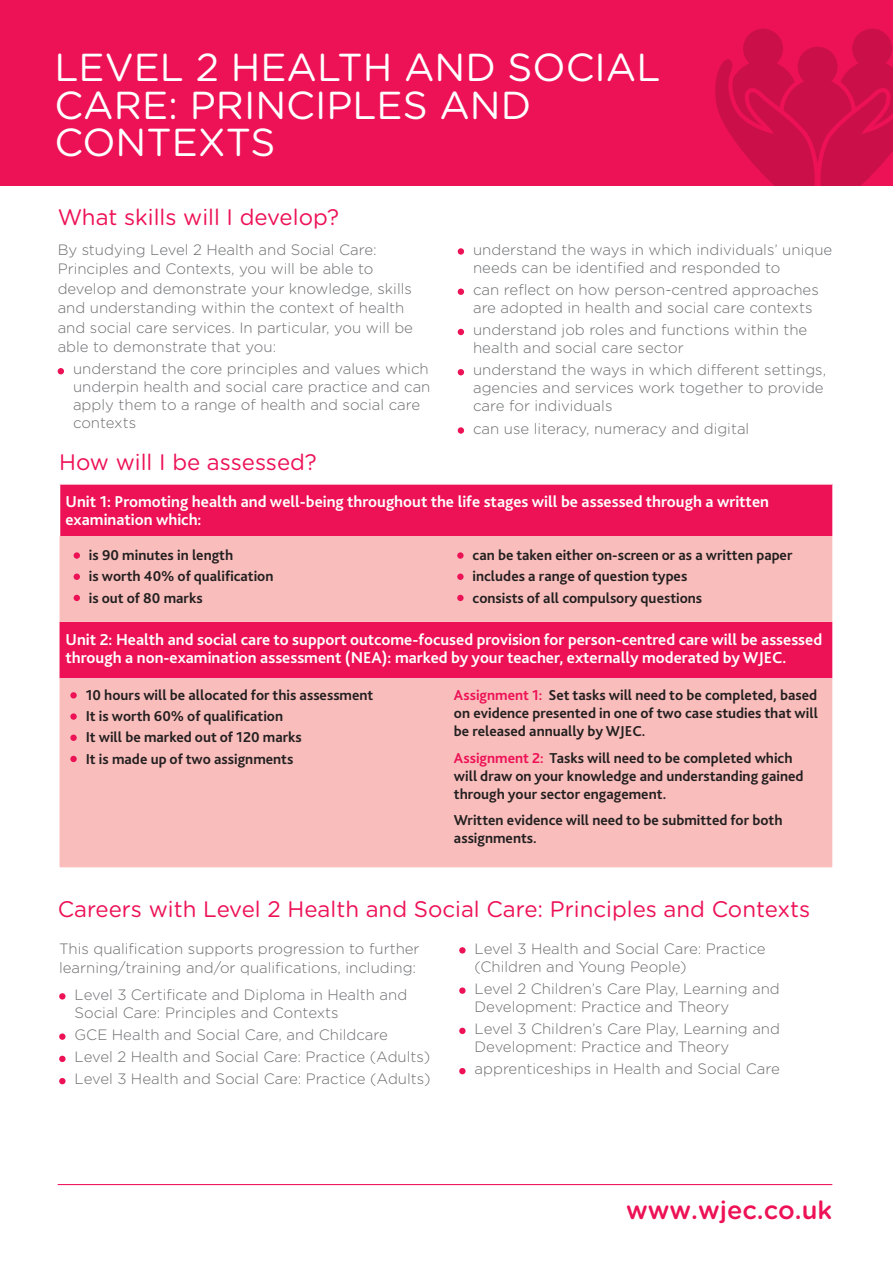
<style>
.page{position:relative;width:893px;height:1263px;background:#fff}
.page>*{position:absolute;margin:0;border:0;box-sizing:border-box;transform-origin:0 0}
.t1{font:39px/37.5px "Gotham Rounded";color:#fff}
.t2{font:500 25.35px "Gotham Rounded";color:#ed1156}
.t3{font:22.5px "Gotham Rounded";color:#ed1156}
.t4{font:700 16.5px/18px "Bliss 2";color:#fff}
.t5{font:300 15px/18px "Gotham Rounded";color:#6c6d70}
.t6{font:700 15px/21.1px "Bliss 2";color:#231f20}
.s1{color:#ed1156}
</style>
<div class="page">
<div style="left:0;top:0;width:893px;height:186px;background:#ed1156"></div>
<div style="left:60px;top:485px;width:772px;height:51px;background:#ed1156"></div>
<svg style="left:60px;top:536px;width:772px;height:331px;background:#f6a0aa"></svg>
<div style="left:59px;top:993px;width:7px;height:6px;background:#ed1156;border-radius:50%"></div>
<div style="left:59px;top:1033px;width:7px;height:7px;background:#ed1156;border-radius:50%"></div>
<div style="left:59px;top:1056px;width:7px;height:6px;background:#ed1156;border-radius:50%"></div>
<div style="left:59px;top:1078px;width:7px;height:6px;background:#ed1156;border-radius:50%"></div>
<div style="left:459px;top:947px;width:7px;height:6px;background:#ed1156;border-radius:50%"></div>
<div style="left:459px;top:987px;width:7px;height:7px;background:#ed1156;border-radius:50%"></div>
<div style="left:459px;top:1028px;width:7px;height:6px;background:#ed1156;border-radius:50%"></div>
<div style="left:459px;top:1068px;width:7px;height:6px;background:#ed1156;border-radius:50%"></div>
<svg style="left:58px;top:368px;width:6px;height:6px"></svg>
<div style="left:458px;top:248px;width:6px;height:7px;background:#ed1156;border-radius:50%"></div>
<svg style="left:458px;top:289px;width:6px;height:6px"></svg>
<svg style="left:458px;top:329px;width:6px;height:6px"></svg>
<svg style="left:458px;top:369px;width:6px;height:6px"></svg>
<div style="left:458px;top:427px;width:6px;height:7px;background:#ed1156;border-radius:50%"></div>
<hr style="left:58px;top:1184px;width:774px;height:1px;background:#ed1156">
<div style="left:74px;top:552px;width:6px;height:7px;background:#ed1156;border-radius:50%"></div>
<div style="left:74px;top:573px;width:6px;height:7px;background:#ed1156;border-radius:50%"></div>
<svg style="left:74px;top:595px;width:6px;height:6px"></svg>
<svg style="left:457px;top:552px;width:7px;height:7px"></svg>
<div style="left:457px;top:573px;width:7px;height:7px;background:#ed1156;border-radius:50%"></div>
<div style="left:457px;top:595px;width:7px;height:6px;background:#ed1156;border-radius:50%"></div>
<div style="left:70px;top:692px;width:7px;height:6px;background:#ed1156;border-radius:50%"></div>
<svg style="left:70px;top:713px;width:7px;height:7px"></svg>
<div style="left:70px;top:734px;width:7px;height:7px;background:#ed1156;border-radius:50%"></div>
<div style="left:70px;top:756px;width:7px;height:6px;background:#ed1156;border-radius:50%"></div>
<svg style="left:715px;top:29px;width:178px;height:157px"></svg>
<h1 class="t1" style="left:54px;top:47px;width:608px">LEVEL 2 HEALTH AND SOCIAL<br>CARE: PRINCIPLES AND<br>CONTEXTS</h1>
<h3 class="t3" style="left:58px;top:201px;width:283px">What skills will I develop?</h3>
<p class="t5" style="left:58px;top:239px;width:357px;line-height:19.5px">By studying Level 2 Health and Social Care:<br>Principles and Contexts, you will be able to develop and demonstrate your knowledge, skills and understanding within the context of health and social care services. In particular, you will be able to demonstrate that you:</p>
<p class="t5" style="left:73px;top:359px;width:359px">understand the core principles and values which underpin health and social care practice and can apply them to a range of health and social care contexts</p>
<h3 class="t3" style="left:59px;top:446px;width:259px">How will I be assessed?</h3>
<p class="t5" style="left:473px;top:240px;width:361px">understand the ways in which individuals’ unique needs can be identified and responded to</p>
<p class="t5" style="left:473px;top:280px;width:347px">can reflect on how person-centred approaches are adopted in health and social care contexts</p>
<p class="t5" style="left:473px;top:320px;width:336px">understand job roles and functions within the health and social care sector</p>
<p class="t5" style="left:473px;top:360px;width:355px">understand the ways in which different settings, agencies and services work together to provide care for individuals</p>
<p class="t5" style="left:473px;top:419px;width:278px">can use literacy, numeracy and digital</p>
<p class="t4" style="left:66px;top:492px;width:705px">Unit 1: Promoting health and well-being throughout the life stages will be assessed through a written examination which:</p>
<p class="t6" style="left:89px;top:544px;width:186px">is 90 minutes in length<br>is worth 40% of qualification is out of 80 marks</p>
<p class="t6" style="left:473px;top:544px;width:321px">can be taken either on-screen or as a written paper includes a range of question types<br>consists of all compulsory questions</p>
<p class="t4" style="left:66px;top:630px;width:758px">Unit 2: Health and social care to support outcome-focused provision for person-centred care will be assessed through a non-examination assessment (NEA): marked by your teacher, externally moderated by WJEC.</p>
<p class="t6" style="left:86px;top:684px;width:289px">10 hours will be allocated for this assessment It is worth 60% of qualification<br>It will be marked out of 120 marks<br>It is made up of two assignments</p>
<p class="t6" style="left:454px;top:686px;width:365px;line-height:18px;text-align:justify"><span class="s1">Assignment 1:</span> Set tasks will need to be completed, based on evidence presented in one of two case studies that will be released annually by WJEC.</p>
<p class="t6" style="left:454px;top:748px;width:351px;line-height:18px"><span class="s1">Assignment 2:</span> Tasks will need to be completed which will draw on your knowledge and understanding gained through your sector engagement.</p>
<p class="t6" style="left:454px;top:811px;width:330px;line-height:18px">Written evidence will need to be submitted for both assignments.</p>
<h3 class="t3" style="left:58px;top:893px;width:754px">Careers with Level 2 Health and Social Care: Principles and Contexts</h3>
<p class="t5" style="left:59px;top:938px;width:362px;line-height:19.5px">This qualification supports progression to further learning/training and/or qualifications, including:</p>
<p class="t5" style="left:75px;top:984px;width:334px">Level 3 Certificate and Diploma in Health and<br>Social Care: Principles and Contexts</p>
<p class="t5" style="left:75px;top:1023px;width:357px;line-height:22.2px">GCE Health and Social Care, and Childcare<br>Level 2 Health and Social Care: Practice (Adults)<br>Level 3 Health and Social Care: Practice (Adults)</p>
<p class="t5" style="left:475px;top:938px;width:293px">Level 3 Health and Social Care: Practice (Children and Young People)</p>
<p class="t5" style="left:475px;top:979px;width:307px">Level 2 Children’s Care Play, Learning and<br>Development: Practice and Theory</p>
<p class="t5" style="left:475px;top:1019px;width:307px">Level 3 Children’s Care Play, Learning and<br>Development: Practice and Theory</p>
<p class="t5" style="left:475px;top:1059px;width:307px">apprenticeships in Health and Social Care</p>
<h2 class="t2" style="left:626px;top:1192px;width:208px">www.wjec.co.uk</h2>
</div>
